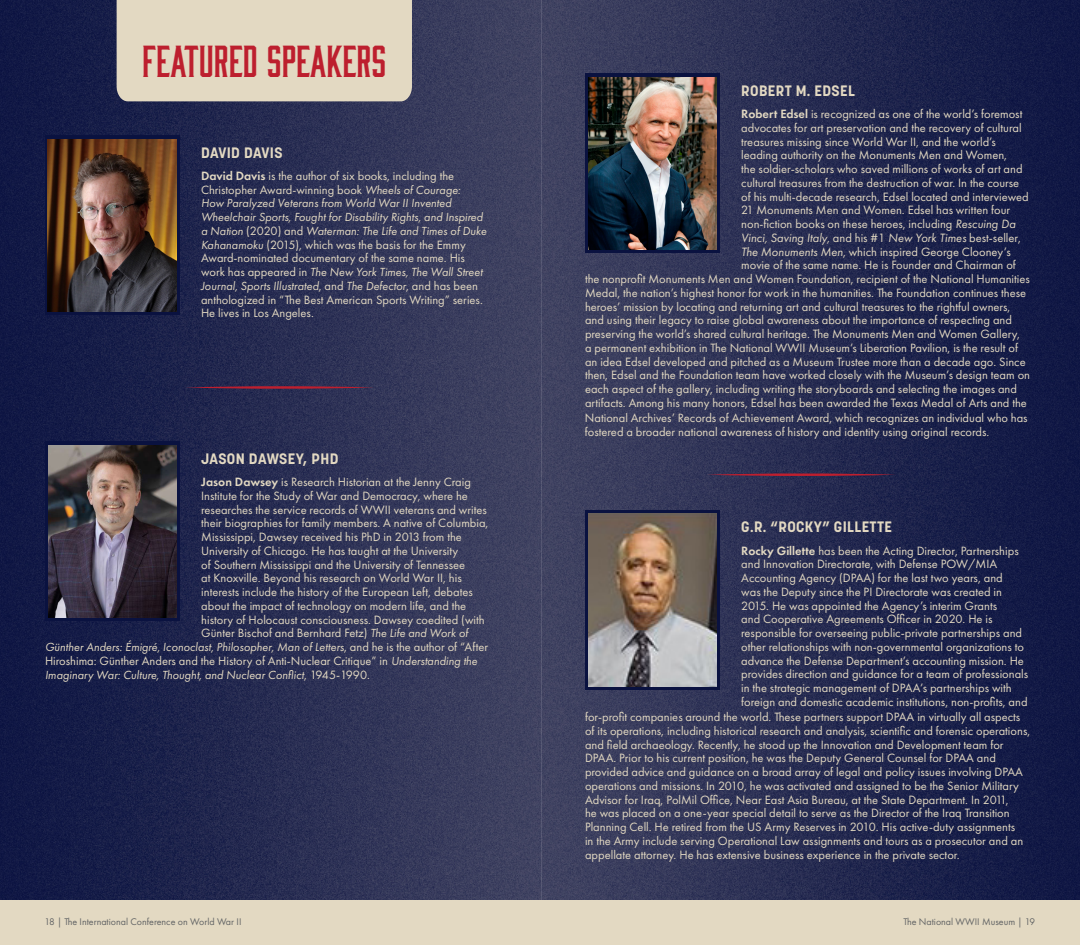
<style>
.page{position:relative;width:1080px;height:945px;background:#fff}
.page>*{position:absolute;margin:0;border:0;box-sizing:border-box;transform-origin:0 0}
.t1{font:41.25px "Bourbon";color:#bd1f2e}
.t2{font:700 15px "Korolev";letter-spacing:.025em;color:#e3d9c2}
.t3{font:12.5px/13.8px "Futura PT";color:#e3d9c2}
.t4{font:italic 12.5px "Futura PT";color:#e3d9c2}
.t5{font:italic 12.25px/13.8px "Futura PT";color:#e3d9c2}
.t6{font:10px "Futura PT";color:#626465}
.s1{font-weight:600}
.s2{font-style:italic;font-size:12.25px}
.s3{font-style:normal;font-size:12.5px}
.s4{font-style:italic}
.s5{font-style:normal}
</style>
<div class="page">
<img style="left:0;top:0;width:1080px;height:900px">
<div style="left:0;top:900px;width:1080px;height:45px;background:#e3d9c2"></div>
<svg style="left:45px;top:135px;width:135px;height:180px;background:#13173c"></svg>
<svg style="left:185px;top:386px;width:189px;height:3px"></svg>
<div style="left:117px;top:0;width:295px;height:101px;background:#e3d9c2"></div>
<div style="left:45px;top:441px;width:135px;height:180px;background:#0a1240"></div>
<img style="left:48px;top:445px;width:129px;height:173px">
<img style="left:48px;top:139px;width:129px;height:172px">
<div style="left:585px;top:73px;width:135px;height:180px;background:#0a1240"></div>
<svg style="left:585px;top:510px;width:135px;height:180px;background:#181f47"></svg>
<svg style="left:707px;top:473px;width:189px;height:3px"></svg>
<img style="left:588px;top:77px;width:129px;height:172px">
<img style="left:588px;top:514px;width:129px;height:172px">
<p class="t1" style="left:142px;top:36px;width:246px">FEATURED SPEAKERS</p>
<p class="t2" style="left:201px;top:143px;width:83px">DAVID DAVIS</p>
<p class="t3" style="left:201px;top:169px;width:261px"><span class="s1">David Davis</span> is the author of six books, including the<br>Christopher Award-winning book <span class="s2">Wheels of Courage:</span></p>
<p class="t5" style="left:201px;top:196px;width:287px">How Paralyzed Veterans from World War II Invented<br>Wheelchair Sports, Fought for Disability Rights, and Inspired a Nation <span class="s3">(2020) and</span> Waterman: The Life and Times of Duke</p>
<p class="t3" style="left:201px;top:238px;width:266px"><span class="s2">Kahanamoku</span> (2015), which was the basis for the Emmy<br>Award-nominated documentary of the same name. His</p>
<p class="t5" style="left:201px;top:265px;width:283px"><span class="s3">work has appeared in</span> The New York Times, The Wall Street<br>Journal, Sports Illustrated<span class="s3">, and</span> The Defector<span class="s3">, and has been</span></p>
<p class="t3" style="left:201px;top:293px;width:283px">anthologized in “The Best American Sports Writing” series.<br>He lives in Los Angeles.</p>
<p class="t2" style="left:201px;top:449px;width:139px">JASON DAWSEY, PHD</p>
<p class="t3" style="left:201px;top:475px;width:289px"><span class="s1">Jason Dawsey</span> is Research Historian at the Jenny Craig Institute for the Study of War and Democracy, where he researches the service records of WWII veterans and writes their biographies for family members. A native of Columbia, Mississippi, Dawsey received his PhD in 2013 from the University of Chicago. He has taught at the University<br>of Southern Mississippi and the University of Tennessee<br>at Knoxville. Beyond his research on World War II, his interests include the history of the European Left, debates about the impact of technology on modern life, and the history of Holocaust consciousness. Dawsey coedited (with Günter Bischof and Bernhard Fetz) <span class="s2">The Life and Work of</span></p>
<p class="t5" style="left:45px;top:640px;width:445px">Günther Anders: Émigré, Iconoclast, Philosopher, Man of Letters<span class="s3">, and he is the author of “After</span></p>
<p class="t3" style="left:45px;top:654px;width:434px">Hiroshima: Günther Anders and the History of Anti-Nuclear Critique” in <span class="s2">Understanding the</span></p>
<p class="t5" style="left:45px;top:668px;width:327px">Imaginary War: Culture, Thought, and Nuclear Conflict<span class="s3">, 1945-1990.</span></p>
<p class="t2" style="left:741px;top:81px;width:115px">ROBERT M. EDSEL</p>
<p class="t3" style="left:741px;top:107px;width:283px"><span class="s1">Robert Edsel</span> is recognized as one of the world’s foremost</p>
<p class="t3" style="left:741px;top:121px;width:282px">advocates for art preservation and the recovery of cultural</p>
<p class="t3" style="left:741px;top:134px;width:256px">treasures missing since World War II, and the world’s</p>
<p class="t3" style="left:741px;top:148px;width:267px">leading authority on the Monuments Men and Women,</p>
<p class="t3" style="left:741px;top:162px;width:283px">the soldier-scholars who saved millions of works of art and</p>
<p class="t3" style="left:741px;top:176px;width:280px">cultural treasures from the destruction of war. In the course</p>
<p class="t3" style="left:741px;top:189px;width:289px">of his multi-decade research, Edsel located and interviewed</p>
<p class="t3" style="left:741px;top:203px;width:271px">21 Monuments Men and Women. Edsel has written four</p>
<p class="t3" style="left:741px;top:217px;width:276px">non-fiction books on these heroes, including <span class="s4">Rescuing Da</span></p>
<p class="t4" style="left:741px;top:230px;width:281px">Vinci, Saving Italy, <span class="s5">and his #1</span> New York Times <span class="s5">best-seller,</span></p>
<p class="t3" style="left:741px;top:244px;width:271px"><span class="s4">The Monuments Men</span>, which inspired George Clooney’s</p>
<p class="t3" style="left:741px;top:258px;width:276px">movie of the same name. He is Founder and Chairman of</p>
<p class="t3" style="left:585px;top:272px;width:446px">the nonprofit Monuments Men and Women Foundation, recipient of the National Humanities</p>
<p class="t3" style="left:585px;top:286px;width:443px">Medal, the nation’s highest honor for work in the humanities. The Foundation continues these</p>
<p class="t3" style="left:585px;top:299px;width:427px">heroes’ mission by locating and returning art and cultural treasures to the rightful owners,</p>
<p class="t3" style="left:585px;top:313px;width:429px">and using their legacy to raise global awareness about the importance of respecting and</p>
<p class="t3" style="left:585px;top:327px;width:437px">preserving the world’s shared cultural heritage. The Monuments Men and Women Gallery,</p>
<p class="t3" style="left:585px;top:341px;width:435px">a permanent exhibition in The National WWII Museum’s Liberation Pavilion, is the result of</p>
<p class="t3" style="left:585px;top:354px;width:442px">an idea Edsel developed and pitched as a Museum Trustee more than a decade ago. Since</p>
<p class="t3" style="left:585px;top:368px;width:447px">then, Edsel and the Foundation team have worked closely with the Museum’s design team on</p>
<p class="t3" style="left:585px;top:382px;width:434px">each aspect of the gallery, including writing the storyboards and selecting the images and</p>
<p class="t3" style="left:585px;top:396px;width:443px">artifacts. Among his many honors, Edsel has been awarded the Texas Medal of Arts and the</p>
<p class="t3" style="left:585px;top:411px;width:444px">National Archives’ Records of Achievement Award, which recognizes an individual who has fostered a broader national awareness of history and identity using original records.</p>
<p class="t2" style="left:741px;top:518px;width:152px">G.R. “ROCKY” GILLETTE</p>
<p class="t3" style="left:741px;top:544px;width:289px"><span class="s1">Rocky Gillette</span> has been the Acting Director, Partnerships and Innovation Directorate, with Defense POW/MIA Accounting Agency (DPAA) for the last two years, and<br>was the Deputy since the PI Directorate was created in 2015. He was appointed the Agency’s interim Grants<br>and Cooperative Agreements Officer in 2020. He is responsible for overseeing public-private partnerships and other relationships with non-governmental organizations to advance the Defense Department’s accounting mission. He provides direction and guidance for a team of professionals in the strategic management of DPAA’s partnerships with foreign and domestic academic institutions, non-profits, and</p>
<p class="t3" style="left:585px;top:710px;width:447px">for-profit companies around the world. These partners support DPAA in virtually all aspects of its operations, including historical research and analysis, scientific and forensic operations, and field archaeology. Recently, he stood up the Innovation and Development team for DPAA. Prior to his current position, he was the Deputy General Counsel for DPAA and provided advice and guidance on a broad array of legal and policy issues involving DPAA operations and missions. In 2010, he was activated and assigned to be the Senior Military Advisor for Iraq, PolMil Office, Near East Asia Bureau, at the State Department. In 2011,<br>he was placed on a one-year special detail to serve as the Director of the Iraq Transition Planning Cell. He retired from the US Army Reserves in 2010. His active-duty assignments<br>in the Army include serving Operational Law assignments and tours as a prosecutor and an appellate attorney. He has extensive business experience in the private sector.</p>
<p class="t6" style="left:45px;top:915px;width:198px">18 | The International Conference on World War II</p>
<p class="t6" style="left:904px;top:915px;width:133px">The National WWII Museum | 19</p>
</div>
